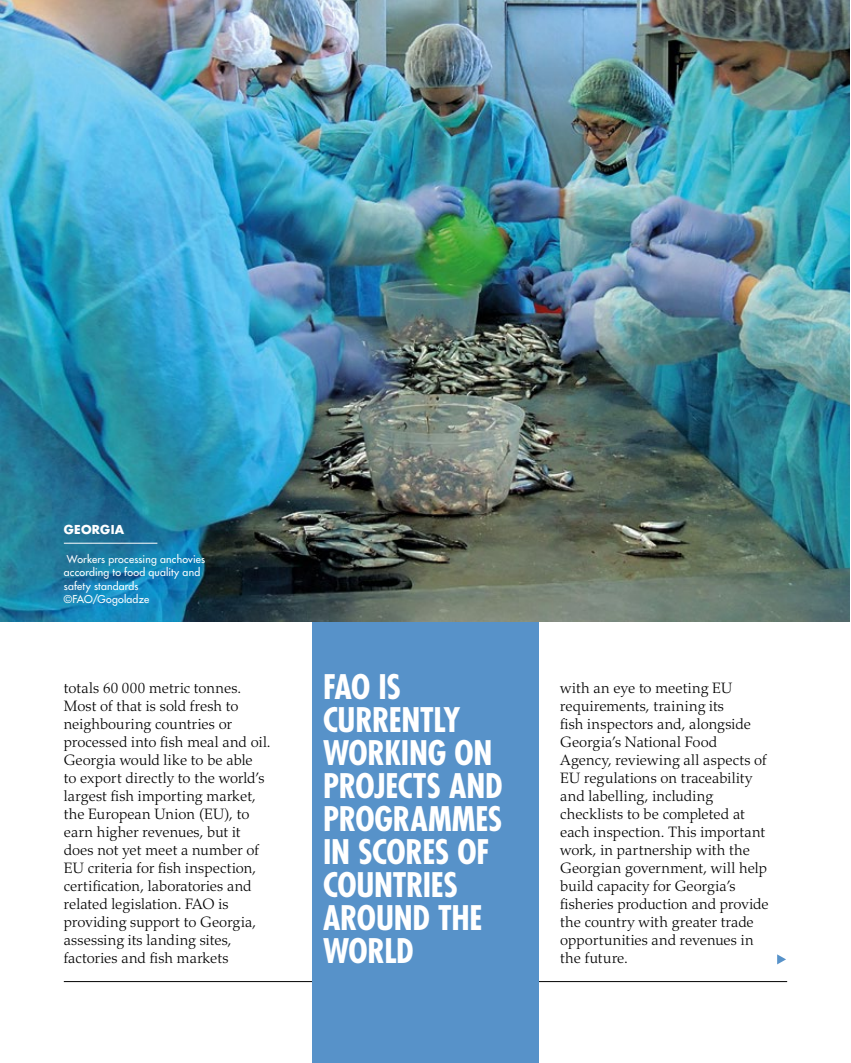
<style>
.page{position:relative;width:851px;height:1063px;background:#fff}
.page>*{position:absolute;margin:0;border:0;box-sizing:border-box;transform-origin:0 0}
.t1{font:700 condensed 33px/33px "Futura Std";letter-spacing:-.01em;color:#fff}
.t2{font:300 15px/18px "Palatino LT Std";letter-spacing:.005em;color:#000}
.t3{font:700 12px "Futura Std";letter-spacing:.02em;color:#fff}
.t4{font:500 10.5px/13.5px "Futura Std";letter-spacing:.02em;color:#fff}
</style>
<div class="page">
<hr style="left:64px;top:981px;width:723px;height:1px;background:#000">
<div style="left:312px;top:621px;width:227px;height:442px;background:#5792c9"></div>
<img style="left:0;top:1px;width:849px;height:620px">
<hr style="left:64px;top:543px;width:93px;height:1px;background:#fff">
<svg style="left:777px;top:954px;width:9px;height:10px"></svg>
<p class="t3" style="left:64px;top:522px;width:62px">GEORGIA</p>
<p class="t4" style="left:64px;top:552px;width:143px">Workers processing anchovies according to food quality and safety standards ©FAO/Gogoladze</p>
<h1 class="t1" style="left:323px;top:671px;width:181px">FAO IS<br>CURRENTLY<br>WORKING ON<br>PROJECTS AND<br>PROGRAMMES<br>IN SCORES OF<br>COUNTRIES<br>AROUND THE<br>WORLD</h1>
<p class="t2" style="left:64px;top:679px;width:208px">totals 60 000 metric tonnes.<br>Most of that is sold fresh to neighbouring countries or processed into fish meal and oil.<br>Georgia would like to be able<br>to export directly to the world’s largest fish importing market, the European Union (EU), to earn higher revenues, but it does not yet meet a number of<br>EU criteria for fish inspection, certification, laboratories and related legislation. FAO is providing support to Georgia, assessing its landing sites, factories and fish markets</p>
<p class="t2" style="left:560px;top:679px;width:210px">with an eye to meeting EU requirements, training its<br>fish inspectors and, alongside<br>Georgia’s National Food<br>Agency, reviewing all aspects of<br>EU regulations on traceability and labelling, including checklists to be completed at each inspection. This important work, in partnership with the<br>Georgian government, will help build capacity for Georgia’s fisheries production and provide the country with greater trade opportunities and revenues in the future.</p>
</div>
